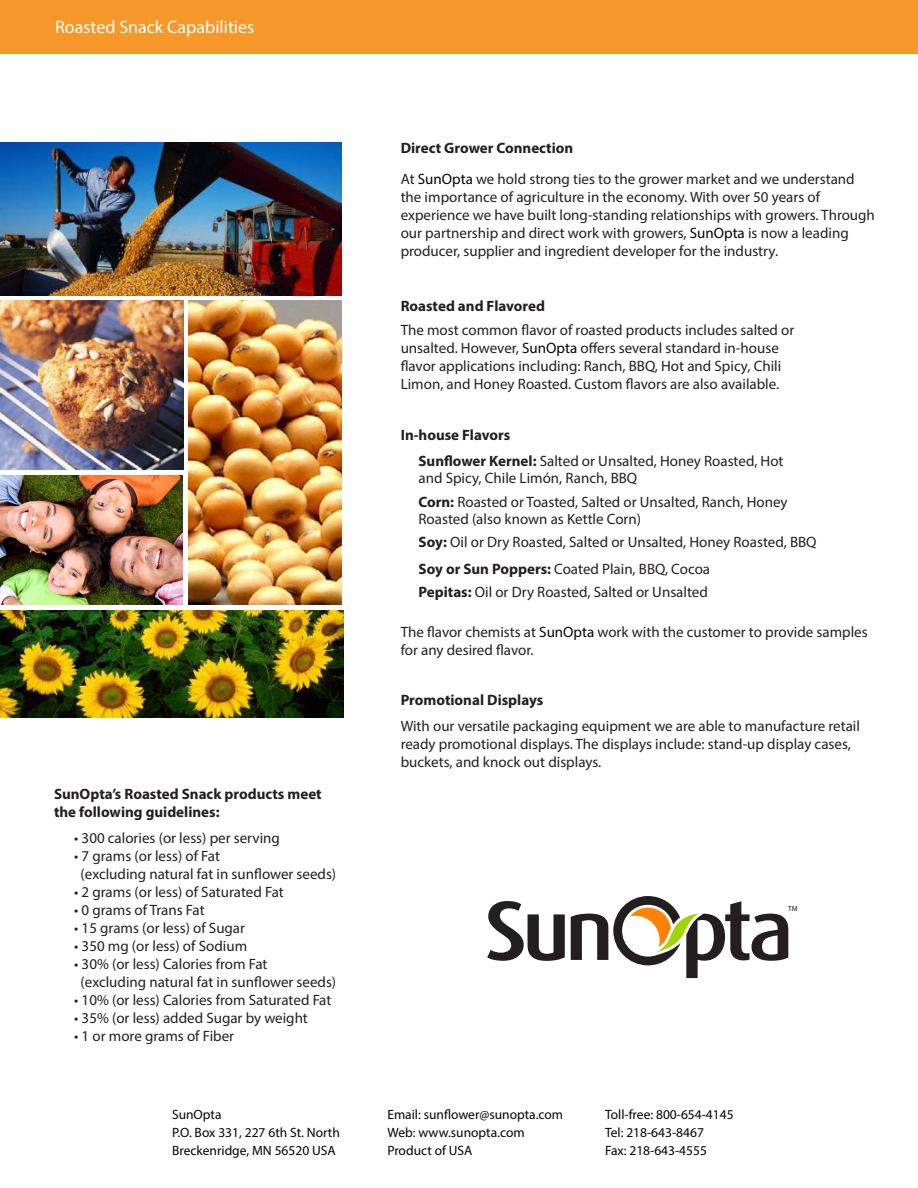
<style>
.page{position:relative;width:918px;height:1188px;background:#fff}
.page>*{position:absolute;margin:0;border:0;box-sizing:border-box;transform-origin:0 0}
.t1{font:18px "Myriad Pro";color:#fff}
.t2{font:15px/18px "Myriad Pro";color:#231f20}
.t3{font:700 15px/18px "Myriad Pro";color:#231f20}
.t4{font:13.5px "Myriad Pro";color:#040503}
.t5{font:7.35px "Myriad Pro";color:#231f20}
.s1{color:#040503}
.s2{font-weight:700}
</style>
<div class="page">
<div style="left:0;top:0;width:918px;height:54px;background:#f8982a"></div>
<img style="left:0;top:300px;width:183px;height:169px">
<img style="left:0;top:610px;width:343px;height:108px">
<img style="left:0;top:142px;width:342px;height:153px">
<img style="left:0;top:475px;width:183px;height:130px">
<img style="left:189px;top:300px;width:153px;height:305px">
<svg style="left:487px;top:901px;width:78px;height:60px"></svg>
<svg style="left:571px;top:896px;width:217px;height:82px"></svg>
<p class="t1" style="left:55px;top:16px;width:201px">Roasted Snack Capabilities</p>
<p class="t3" style="left:54px;top:784px;width:269px">SunOpta’s Roasted Snack products meet the following guidelines:</p>
<p class="t2" style="left:74px;top:829px;width:207px">• 300 calories (or less) per serving</p>
<p class="t2" style="left:74px;top:847px;width:147px">• 7 grams (or less) of Fat</p>
<p class="t2" style="left:81px;top:865px;width:257px">(excluding natural fat in sunflower seeds)</p>
<p class="t2" style="left:74px;top:883px;width:211px">• 2 grams (or less) of Saturated Fat</p>
<p class="t2" style="left:74px;top:901px;width:132px">• 0 grams of Trans Fat</p>
<p class="t2" style="left:74px;top:919px;width:172px">• 15 grams (or less) of Sugar</p>
<p class="t2" style="left:74px;top:937px;width:174px">• 350 mg (or less) of Sodium</p>
<p class="t2" style="left:74px;top:955px;width:195px">• 30% (or less) Calories from Fat</p>
<p class="t2" style="left:81px;top:973px;width:257px">(excluding natural fat in sunflower seeds)</p>
<p class="t2" style="left:74px;top:991px;width:259px">• 10% (or less) Calories from Saturated Fat</p>
<p class="t2" style="left:74px;top:1009px;width:235px">• 35% (or less) added Sugar by weight</p>
<p class="t2" style="left:74px;top:1027px;width:161px">• 1 or more grams of Fiber</p>
<p class="t4" style="left:172px;top:1107px;width:51px">SunOpta</p>
<p class="t4" style="left:172px;top:1125px;width:169px">P.O. Box 331, 227 6th St. North</p>
<p class="t4" style="left:172px;top:1143px;width:165px">Breckenridge, MN 56520 USA</p>
<p class="t3" style="left:401px;top:139px;width:174px">Direct Grower Connection</p>
<p class="t2" style="left:401px;top:169px;width:476px">At <span class="s1">SunOpta</span> we hold strong ties to the grower market and we understand the importance of agriculture in the economy. With over 50 years of experience we have built long-standing relationships with growers. Through our partnership and direct work with growers, <span class="s1">SunOpta</span> is now a leading producer, supplier and ingredient developer for the industry.</p>
<p class="t3" style="left:401px;top:297px;width:146px">Roasted and Flavored</p>
<p class="t2" style="left:401px;top:321px;width:395px">The most common flavor of roasted products includes salted or unsalted. However, <span class="s1">SunOpta</span> offers several standard in-house flavor applications including: Ranch, BBQ, Hot and Spicy, Chili Limon, and Honey Roasted. Custom flavors are also available.</p>
<p class="t3" style="left:401px;top:425px;width:111px">In-house Flavors</p>
<p class="t2" style="left:418px;top:453px;width:367px;line-height:16.5px"><span class="s2">Sunflower Kernel:</span> Salted or Unsalted, Honey Roasted, Hot and Spicy, Chile Limón, Ranch, BBQ</p>
<p class="t2" style="left:418px;top:494px;width:371px;line-height:16.5px"><span class="s2">Corn:</span> Roasted or Toasted, Salted or Unsalted, Ranch, Honey<br>Roasted (also known as Kettle Corn)</p>
<p class="t2" style="left:418px;top:533px;width:400px"><span class="s2">Soy:</span> Oil or Dry Roasted, Salted or Unsalted, Honey Roasted, BBQ</p>
<p class="t2" style="left:418px;top:583px;width:291px"><span class="s2">Pepitas:</span> Oil or Dry Roasted, Salted or Unsalted</p>
<p class="t2" style="left:418px;top:559px;width:293px"><span class="s2">Soy or Sun Poppers:</span> Coated Plain, BBQ, Cocoa</p>
<p class="t2" style="left:401px;top:622px;width:469px">The flavor chemists at <span class="s1">SunOpta</span> work with the customer to provide samples for any desired flavor.</p>
<p class="t3" style="left:401px;top:691px;width:144px">Promotional Displays</p>
<p class="t2" style="left:401px;top:717px;width:461px">With our versatile packaging equipment we are able to manufacture retail ready promotional displays. The displays include: stand-up display cases, buckets, and knock out displays.</p>
<p class="t5" style="left:788px;top:904px;width:11px">TM</p>
<p class="t4" style="left:387px;top:1107px;width:177px">Email: sunflower@sunopta.com</p>
<p class="t4" style="left:387px;top:1125px;width:139px">Web: www.sunopta.com</p>
<p class="t4" style="left:387px;top:1143px;width:87px">Product of USA</p>
<p class="t4" style="left:605px;top:1107px;width:130px">Toll-free: 800-654-4145</p>
<p class="t4" style="left:605px;top:1125px;width:100px">Tel: 218-643-8467</p>
<p class="t4" style="left:605px;top:1143px;width:103px">Fax: 218-643-4555</p>
</div>
